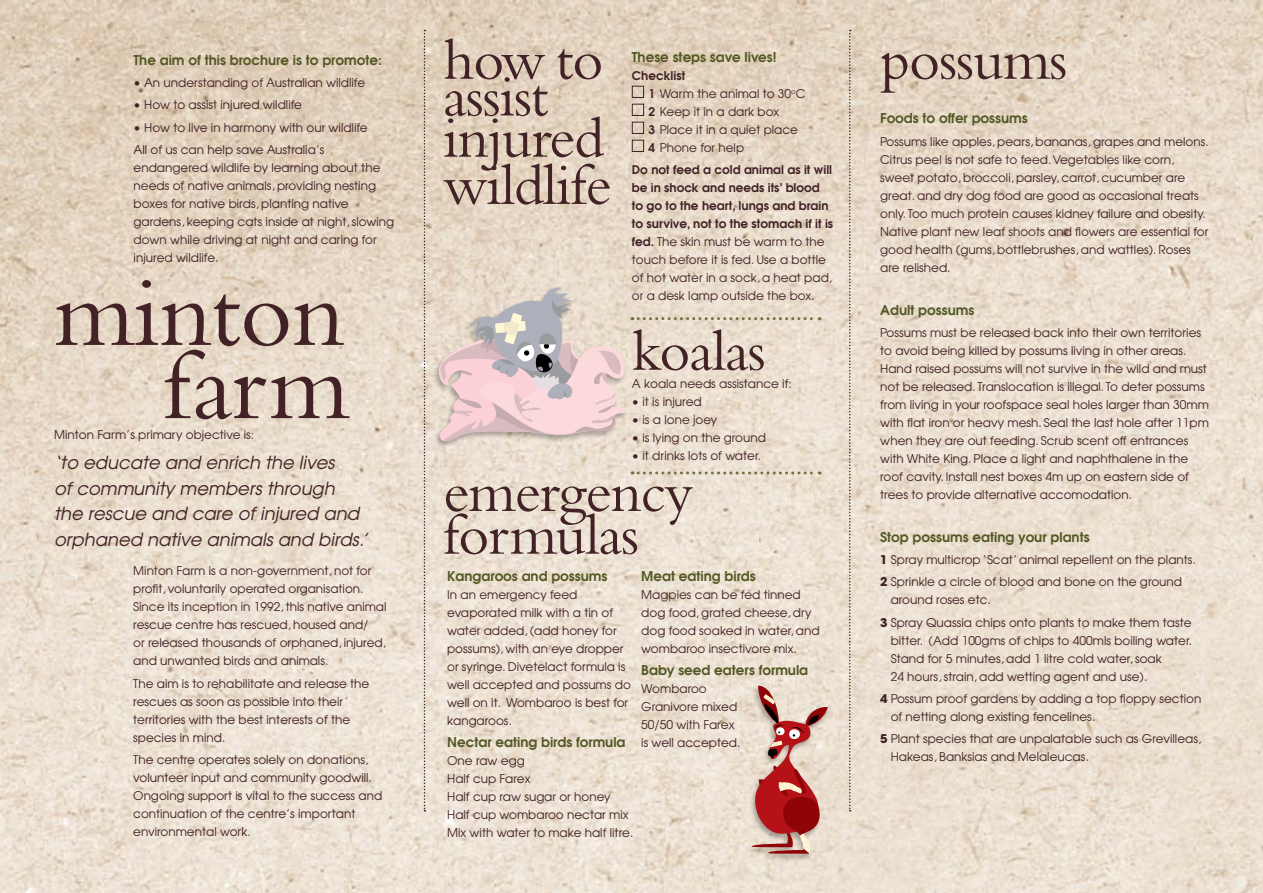
<style>
.page{position:relative;width:1263px;height:893px;background:#fff}
.page>*{position:absolute;margin:0;border:0;box-sizing:border-box;transform-origin:0 0}
.t1{font:101.85px/73.2px "Bembo";letter-spacing:-.01em;color:#422227;text-align:right}
.t2{font:60px/47.2px "Bembo";letter-spacing:-.02em;color:#422227}
.t3{font:italic 18px/25.5px "Avant Garde";color:#422227}
.t4{font:600 13.5px "Avant Garde";color:#535924}
.t5{font:12px/18px "Avant Garde";color:#422227}
.t6{font:600 12px/18px "Avant Garde";color:#422227}
.s1{font-weight:600}
.s2{font-weight:400}
.s3{font-weight:700}
</style>
<div class="page">
<img style="left:0;top:0;width:1263px;height:893px">
<div style="left:632px;top:86px;width:12px;height:12px;border:1px solid #422227"></div>
<div style="left:632px;top:104px;width:12px;height:12px;border:1px solid #422227"></div>
<div style="left:632px;top:122px;width:12px;height:12px;border:1px solid #422227"></div>
<div style="left:632px;top:140px;width:12px;height:12px;border:1px solid #422227"></div>
<svg style="left:849px;top:30px;width:2px;height:781px;background:#b7ada1"></svg>
<svg style="left:424px;top:30px;width:1px;height:781px"></svg>
<div style="left:432px;top:287px;width:195px;height:163px;background:#000;opacity:.3"></div>
<svg style="left:435px;top:287px;width:385px;height:161px;background:#e4d4cb"></svg>
<svg style="left:632px;top:471px;width:188px;height:3px"></svg>
<div style="left:745px;top:684px;width:85px;height:178px;background:#000;opacity:.3"></div>
<svg style="left:748px;top:686px;width:80px;height:168px;background:#cb8f87"></svg>
<p class="t4" style="left:134px;top:51px;width:250px">The aim of this brochure is to promote:</p>
<p class="t5" style="left:134px;top:74px;width:233px">• An understanding of Australian wildlife</p>
<p class="t5" style="left:134px;top:96px;width:170px">• How to assist injured wildlife</p>
<p class="t5" style="left:134px;top:116px;width:236px;line-height:22.2px">• How to live in harmony with our wildlife<br>All of us can help save Australia’s</p>
<p class="t5" style="left:134px;top:158px;width:262px">endangered wildlife by learning about the needs of native animals, providing nesting boxes for native birds, planting native gardens, keeping cats inside at night, slowing down while driving at night and caring for injured wildlife.</p>
<h1 class="t1" style="left:54px;top:275px;width:297px">minton farm</h1>
<p class="t5" style="left:54px;top:426px;width:202px">Minton Farm’s primary objective is:</p>
<h3 class="t3" style="left:54px;top:449px;width:316px">‘to educate and enrich the lives<br>of community members through<br>the rescue and care of injured and orphaned native animals and birds.’</h3>
<p class="t5" style="left:133px;top:562px;width:255px">Minton Farm is a non-government, not for profit, voluntarily operated organisation.<br>Since its inception in 1992, this native animal rescue centre has rescued, housed and/<br>or released thousands of orphaned, injured, and unwanted birds and animals.</p>
<p class="t5" style="left:133px;top:674px;width:238px">The aim is to rehabilitate and release the rescues as soon as possible into their territories with the best interests of the species in mind.</p>
<p class="t5" style="left:133px;top:750px;width:251px">The centre operates solely on donations, volunteer input and community goodwill.<br>Ongoing support is vital to the success and continuation of the centre’s important environmental work.</p>
<h2 class="t2" style="left:443px;top:35px;width:162px">how to</h2>
<h2 class="t2" style="left:443px;top:72px;width:107px">assist</h2>
<h2 class="t2" style="left:443px;top:113px;width:170px">injured wildlife</h2>
<p class="t4" style="left:632px;top:48px;width:146px">These steps save lives!</p>
<p class="t5" style="left:648px;top:66px;width:159px;text-indent:-17px"><span class="s1">Checklist<br>1</span> Warm the animal to 30<sup>o</sup>C<br><span class="s1">2</span> Keep it in a dark box<br><span class="s1">3</span> Place it in a quiet place<br><span class="s1">4</span> Phone for help</p>
<p class="t6" style="left:632px;top:160px;width:203px">Do not feed a cold animal as it will be in shock and needs its’ blood to go to the heart, lungs and brain to survive, not to the stomach if it is fed. <span class="s2">The skin must be warm to the touch before it is fed. Use a bottle of hot water in a sock, a heat pad, or a desk lamp outside the box.</span></p>
<h2 class="t2" style="left:632px;top:326px;width:135px">koalas</h2>
<p class="t5" style="left:632px;top:374px;width:161px">A koala needs assistance if:</p>
<p class="t5" style="left:632px;top:392px;width:71px">• it is injured</p>
<p class="t5" style="left:632px;top:410px;width:87px">• is a lone joey</p>
<p class="t5" style="left:632px;top:428px;width:136px">• is lying on the ground</p>
<p class="t5" style="left:632px;top:446px;width:131px">• it drinks lots of water.</p>
<h2 class="t2" style="left:443px;top:470px;width:251px;line-height:42.8px">emergency formulas</h2>
<p class="t4" style="left:447px;top:567px;width:162px">Kangaroos and possums</p>
<p class="t5" style="left:447px;top:585px;width:185px">In an emergency feed evaporated milk with a tin of water added, (add honey for possums), with an eye dropper or syringe. Divetelact formula is well accepted and possums do well on it. Wombaroo is best for kangaroos.</p>
<p class="t4" style="left:447px;top:733px;width:180px">Nectar eating birds formula</p>
<p class="t5" style="left:447px;top:751px;width:188px">One raw egg<br>Half cup Farex<br>Half cup raw sugar or honey<br>Half cup wombaroo nectar mix<br>Mix with water to make half litre.</p>
<p class="t4" style="left:641px;top:567px;width:116px">Meat eating birds</p>
<p class="t5" style="left:641px;top:585px;width:180px">Magpies can be fed tinned dog food, grated cheese, dry dog food soaked in water, and wombaroo insectivore mix.</p>
<p class="t4" style="left:641px;top:661px;width:168px">Baby seed eaters formula</p>
<p class="t5" style="left:641px;top:679px;width:101px">Wombaroo<br>Granivore mixed<br>50/50 with Farex is well accepted.</p>
<h2 class="t2" style="left:880px;top:35px;width:189px">possums</h2>
<p class="t4" style="left:880px;top:109px;width:149px">Foods to offer possums</p>
<p class="t5" style="left:880px;top:132px;width:330px">Possums like apples, pears, bananas, grapes and melons.<br>Citrus peel is not safe to feed. Vegetables like corn, sweet potato, broccoli, parsley, carrot, cucumber are great. and dry dog food are good as occasional treats only. Too much protein causes kidney failure and obesity.<br>Native plant new leaf shoots and flowers are essential for good health (gums, bottlebrushes, and wattles). Roses are relished.</p>
<p class="t4" style="left:880px;top:301px;width:96px">Adult possums</p>
<p class="t5" style="left:880px;top:323px;width:330px">Possums must be released back into their own territories to avoid being killed by possums living in other areas.<br>Hand raised possums will not survive in the wild and must not be released. Translocation is illegal. To deter possums from living in your roofspace seal holes larger than 30mm with flat iron or heavy mesh. Seal the last hole after 11pm when they are out feeding. Scrub scent off entrances with White King. Place a light and naphthalene in the roof cavity. Install nest boxes 4m up on eastern side of trees to provide alternative accomodation.</p>
<p class="t4" style="left:880px;top:528px;width:211px">Stop possums eating your plants</p>
<p class="t5" style="left:880px;top:548px;width:317px;line-height:22.2px"><span class="s3">1</span> Spray multicrop ‘Scat’ animal repellent on the plants.<br><span class="s3">2</span> Sprinkle a circle of blood and bone on the ground</p>
<p class="t5" style="left:880px;top:589px;width:313px;line-height:22.2px;text-indent:10px">around roses etc.<br><span class="s3">3</span> Spray Quassia chips onto plants to make them taste</p>
<p class="t5" style="left:891px;top:631px;width:303px">bitter. (Add 100gms of chips to 400mls boiling water.<br>Stand for 5 minutes, add 1 litre cold water, soak<br>24 hours, strain, add wetting agent and use).</p>
<p class="t5" style="left:891px;top:689px;width:312px;text-indent:-10px"><span class="s3">4</span> Possum proof gardens by adding a top floppy section of netting along existing fencelines.</p>
<p class="t5" style="left:891px;top:729px;width:312px;text-indent:-10px"><span class="s3">5</span> Plant species that are unpalatable such as Grevilleas,<br>Hakeas, Banksias and Melaleucas.</p>
</div>
